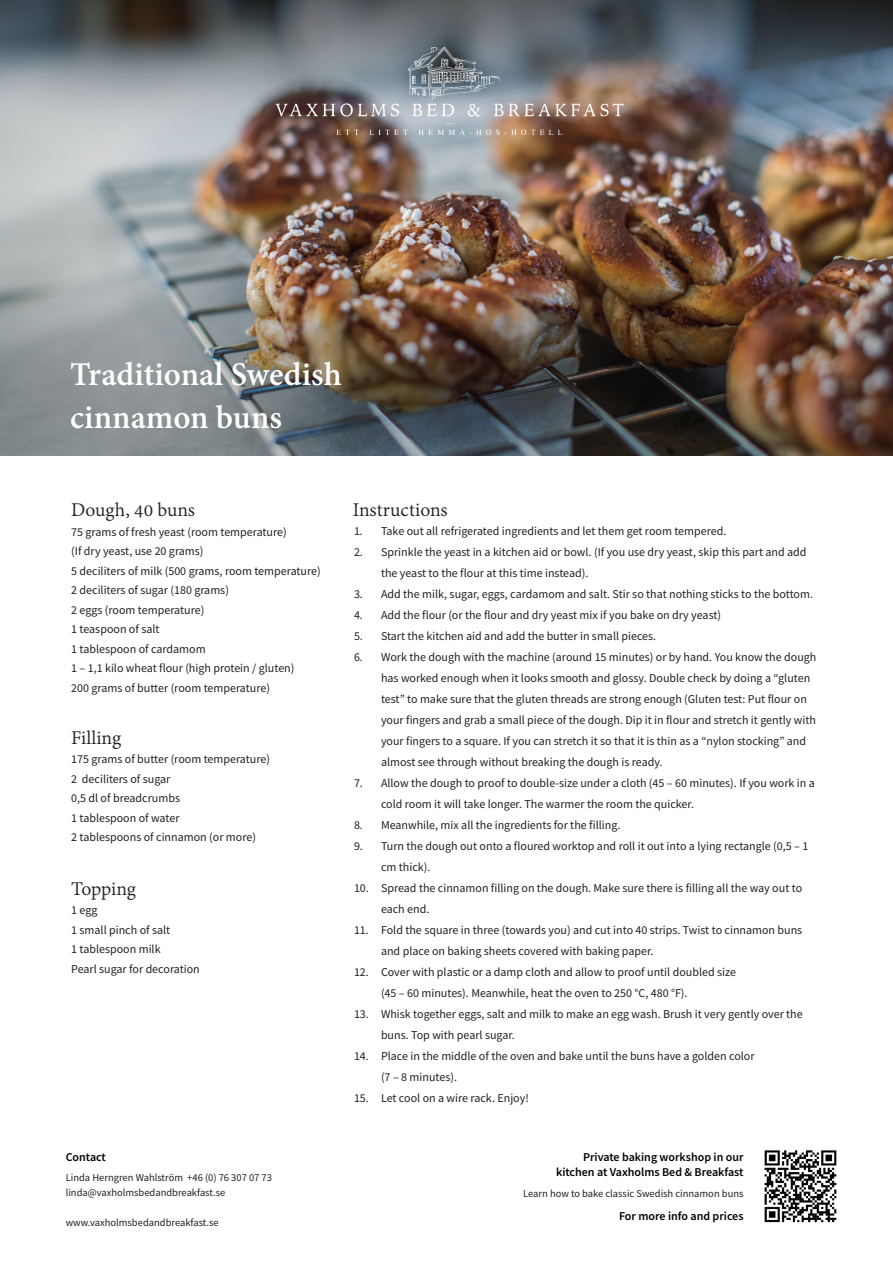
<style>
.page{position:relative;width:893px;height:1263px;background:#fff}
.page>*{position:absolute;margin:0;border:0;box-sizing:border-box;transform-origin:0 0}
.t1{font:700 36px "Adobe Devanagari";color:#fff}
.t2{font:21px "Adobe Devanagari";color:#231f20}
.t3{font:12px/21px "Source Sans Pro";color:#231f20}
.t4{font:600 12px/14.4px "Source Sans Pro";color:#000;text-align:right}
.t5{font:10.5px "Source Sans Pro";color:#231f20}
</style>
<div class="page">
<img style="left:0;top:224px;width:893px;height:231px">
<img style="left:764px;top:1150px;width:73px;height:73px">
<img style="left:0;top:0;width:893px;height:224px">
<img style="left:271px;top:39px;width:357px;height:105px">
<p class="t1" style="left:70px;top:354px;width:273px">Traditional Swedish</p>
<p class="t1" style="left:70px;top:397px;width:213px">cinnamon buns</p>
<p class="t2" style="left:71px;top:498px;width:125px">Dough, 40 buns</p>
<p class="t3" style="left:71px;top:521px;width:217px">75 grams of fresh yeast (room temperature)</p>
<p class="t3" style="left:71px;top:541px;width:134px">(If dry yeast, use 20 grams)</p>
<p class="t3" style="left:71px;top:560px;width:251px">5 deciliters of milk (500 grams, room temperature)</p>
<p class="t3" style="left:71px;top:580px;width:159px">2 deciliters of sugar (180 grams)</p>
<p class="t3" style="left:71px;top:599px;width:135px">2 eggs (room temperature)</p>
<p class="t3" style="left:71px;top:619px;width:90px">1 teaspoon of salt</p>
<p class="t3" style="left:71px;top:638px;width:136px">1 tablespoon of cardamom</p>
<p class="t3" style="left:71px;top:658px;width:225px">1 – 1,1 kilo wheat flour (high protein / gluten)</p>
<p class="t3" style="left:71px;top:677px;width:200px">200 grams of butter (room temperature)</p>
<p class="t2" style="left:71px;top:726px;width:52px">Filling</p>
<p class="t3" style="left:71px;top:749px;width:200px">175 grams of butter (room temperature)</p>
<p class="t3" style="left:71px;top:768px;width:101px">2 deciliters of sugar</p>
<p class="t3" style="left:71px;top:788px;width:110px">0,5 dl of breadcrumbs</p>
<p class="t3" style="left:71px;top:807px;width:110px">1 tablespoon of water</p>
<p class="t3" style="left:71px;top:827px;width:186px">2 tablespoons of cinnamon (or more)</p>
<p class="t2" style="left:71px;top:877px;width:66px">Topping</p>
<p class="t3" style="left:71px;top:900px;width:28px">1 egg</p>
<p class="t3" style="left:71px;top:919px;width:101px">1 small pinch of salt</p>
<p class="t3" style="left:71px;top:939px;width:91px">1 tablespoon milk</p>
<p class="t3" style="left:71px;top:958px;width:130px">Pearl sugar for decoration</p>
<p class="t4" style="left:66px;top:1150px;width:42px">Contact</p>
<p class="t5" style="left:66px;top:1171px;width:208px">Linda Herngren Wahlström +46 (0) 76 307 07 73</p>
<p class="t5" style="left:66px;top:1186px;width:161px">linda@vaxholmsbedandbreakfast.se</p>
<p class="t5" style="left:66px;top:1216px;width:155px">www.vaxholmsbedandbreakfast.se</p>
<p class="t2" style="left:353px;top:498px;width:96px">Instructions</p>
<p class="t3" style="left:354px;top:520px;width:374px">1. Take out all refrigerated ingredients and let them get room tempered.</p>
<p class="t3" style="left:381px;top:541px;width:427px;text-indent:-27px">2. Sprinkle the yeast in a kitchen aid or bowl. (If you use dry yeast, skip this part and add the yeast to the flour at this time instead).</p>
<p class="t3" style="left:354px;top:583px;width:460px">3. Add the milk, sugar, eggs, cardamom and salt. Stir so that nothing sticks to the bottom.</p>
<p class="t3" style="left:354px;top:604px;width:369px">4. Add the flour (or the flour and dry yeast mix if you bake on dry yeast)</p>
<p class="t3" style="left:354px;top:625px;width:304px">5. Start the kitchen aid and add the butter in small pieces.</p>
<p class="t3" style="left:381px;top:646px;width:437px;text-indent:-27px">6. Work the dough with the machine (around 15 minutes) or by hand. You know the dough has worked enough when it looks smooth and glossy. Double check by doing a “gluten test” to make sure that the gluten threads are strong enough (Gluten test: Put flour on your fingers and grab a small piece of the dough. Dip it in flour and stretch it gently with your fingers to a square. If you can stretch it so that it is thin as a “nylon stocking” and almost see through without breaking the dough is ready.</p>
<p class="t3" style="left:381px;top:772px;width:435px;text-indent:-27px">7. Allow the dough to proof to double-size under a cloth (45 – 60 minutes). If you work in a cold room it will take longer. The warmer the room the quicker.</p>
<p class="t3" style="left:354px;top:814px;width:268px">8. Meanwhile, mix all the ingredients for the filling.</p>
<p class="t3" style="left:381px;top:835px;width:429px;text-indent:-27px">9. Turn the dough out onto a floured worktop and roll it out into a lying rectangle (0,5 – 1 cm thick).</p>
<p class="t3" style="left:381px;top:877px;width:423px;text-indent:-27px">10. Spread the cinnamon filling on the dough. Make sure there is filling all the way out to each end.</p>
<p class="t3" style="left:381px;top:919px;width:423px;text-indent:-27px">11. Fold the square in three (towards you) and cut into 40 strips. Twist to cinnamon buns and place on baking sheets covered with baking paper.</p>
<p class="t3" style="left:381px;top:961px;width:357px;text-indent:-27px">12. Cover with plastic or a damp cloth and allow to proof until doubled size (45 – 60 minutes). Meanwhile, heat the oven to 250 °C, 480 °F).</p>
<p class="t3" style="left:381px;top:1003px;width:423px;text-indent:-27px">13. Whisk together eggs, salt and milk to make an egg wash. Brush it very gently over the buns. Top with pearl sugar.</p>
<p class="t3" style="left:381px;top:1045px;width:375px;text-indent:-27px">14. Place in the middle of the oven and bake until the buns have a golden color (7 – 8 minutes).</p>
<p class="t3" style="left:354px;top:1087px;width:176px">15. Let cool on a wire rack. Enjoy!</p>
<p class="t4" style="left:556px;top:1150px;width:189px">Private baking workshop in our kitchen at Vaxholms Bed &amp; Breakfast</p>
<p class="t5" style="left:523px;top:1186px;width:222px">Learn how to bake classic Swedish cinnamon buns</p>
<p class="t4" style="left:619px;top:1209px;width:126px">For more info and prices</p>
</div>
